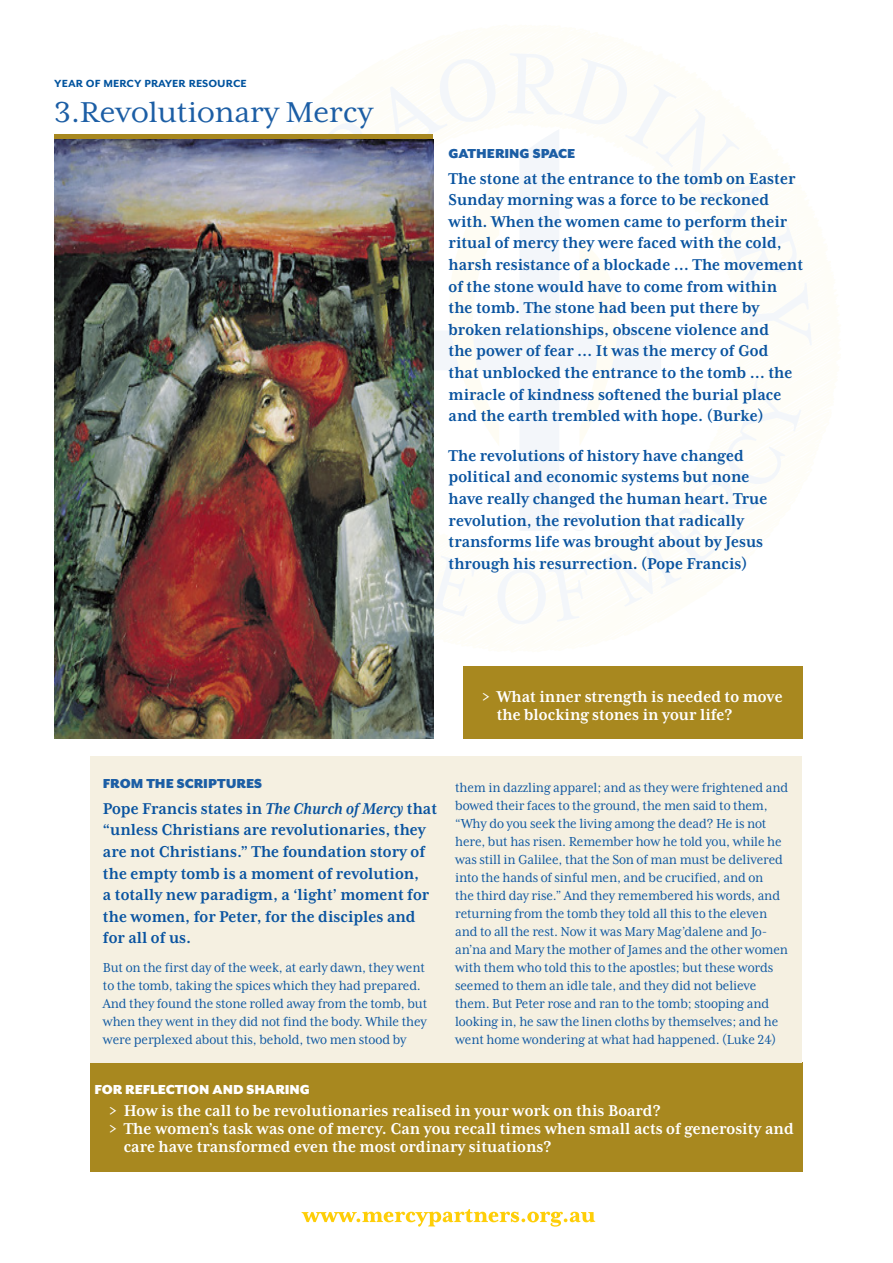
<style>
.page{position:relative;width:893px;height:1263px;background:#fff}
.page>*{position:absolute;margin:0;border:0;box-sizing:border-box;transform-origin:0 0}
.BoxHeadLrg{font:33px "Mrs Eaves XL Serif OT";color:#1c5ea5}
.DropheadBlue{font:700 18px/21.6px "Mrs Eaves XL Serif Nar OT";color:#0a54a0}
.t1{font:700 18px/18px "Mrs Eaves XL Serif Nar OT";color:#fff}
.scripture_drophead{font:700 18px/21.6px "Mrs Eaves XL Serif Nar OT";color:#0a54a0}
.body{font:15px/18px "Mrs Eaves XL Serif Nar OT";letter-spacing:-.01em;color:#1059a2}
.subhd2{font:900 15px "Mr Eaves XL San OT";color:#1c5ea5}
.MinistryTitle{font:700 15px "Mr Eaves XL San OT";color:#01539e}
.subhd2-2{font:900 15px "Mr Eaves XL San OT";color:#fff}
.s1{font-style:italic}
</style>
<div class="page">
<svg style="left:302px;top:1209px;width:293px;height:17px"></svg>
<svg style="left:329px;top:54px;width:482px;height:599px"></svg>
<div style="left:90px;top:1062px;width:713px;height:109px;background:#a8881f"></div>
<div style="left:54px;top:134px;width:379px;height:24px;background:#a8881f"></div>
<img style="left:54px;top:139px;width:379px;height:599px">
<div style="left:90px;top:756px;width:712px;height:306px;background:#f5f0e1"></div>
<div style="left:463px;top:666px;width:340px;height:72px;background:#a8881f"></div>
<p class="MinistryTitle" style="left:54px;top:74px;width:194px">year of mercy prayer resource</p>
<p class="BoxHeadLrg" style="left:54px;top:95px;width:320px">3.Revolutionary Mercy</p>
<p class="subhd2" style="left:449px;top:144px;width:128px">GATHERING SPACE</p>
<p class="DropheadBlue" style="left:449px;top:167px;width:356px">The stone at the entrance to the tomb on Easter Sunday morning was a force to be reckoned with. When the women came to perform their ritual of mercy they were faced with the cold, harsh resistance of a blockade … The movement of the stone would have to come from within the tomb. The stone had been put there by broken relationships, obscene violence and<br>the power of fear … It was the mercy of God that unblocked the entrance to the tomb … the miracle of kindness softened the burial place and the earth trembled with hope. (Burke)</p>
<p class="DropheadBlue" style="left:449px;top:445px;width:320px">The revolutions of history have changed political and economic systems but none have really changed the human heart. True revolution, the revolution that radically transforms life was brought about by Jesus through his resurrection. (Pope Francis)</p>
<p class="t1" style="left:497px;top:688px;width:287px;text-indent:-15px">&gt; What inner strength is needed to move the blocking stones in your life?</p>
<p class="subhd2" style="left:103px;top:774px;width:161px">FROM THE SCRIPTURES</p>
<p class="scripture_drophead" style="left:103px;top:797px;width:336px">Pope Francis states in <span class="s1">The Church of Mercy</span> that “unless Christians are revolutionaries, they are not Christians.” The foundation story of the empty tomb is a moment of revolution,<br>a totally new paradigm, a ‘light’ moment for the women, for Peter, for the disciples and for all of us.</p>
<p class="body" style="left:103px;top:959px;width:326px">But on the first day of the week, at early dawn, they went to the tomb, taking the spices which they had prepared.<br>And they found the stone rolled away from the tomb, but when they went in they did not find the body. While they were perplexed about this, behold, two men stood by</p>
<p class="body" style="left:455px;top:779px;width:334px">them in dazzling apparel; and as they were frightened and bowed their faces to the ground, the men said to them, “Why do you seek the living among the dead? He is not here, but has risen. Remember how he told you, while he was still in Galilee, that the Son of man must be delivered into the hands of sinful men, and be crucified, and on<br>the third day rise.” And they remembered his words, and returning from the tomb they told all this to the eleven and to all the rest. Now it was Mary Mag’dalene and Jo&shy;an’na and Mary the mother of James and the other women with them who told this to the apostles; but these words seemed to them an idle tale, and they did not believe them. But Peter rose and ran to the tomb; stooping and looking in, he saw the linen cloths by themselves; and he went home wondering at what had happened. (Luke 24)</p>
<p class="subhd2-2" style="left:94px;top:1080px;width:217px">FOR REFLECTION AND SHARING</p>
<p class="t1" style="left:109px;top:1102px;width:553px">&gt; How is the call to be revolutionaries realised in your work on this Board?</p>
<p class="t1" style="left:124px;top:1120px;width:671px;text-indent:-15px">&gt; The women’s task was one of mercy. Can you recall times when small acts of generosity and care have transformed even the most ordinary situations?</p>
</div>
